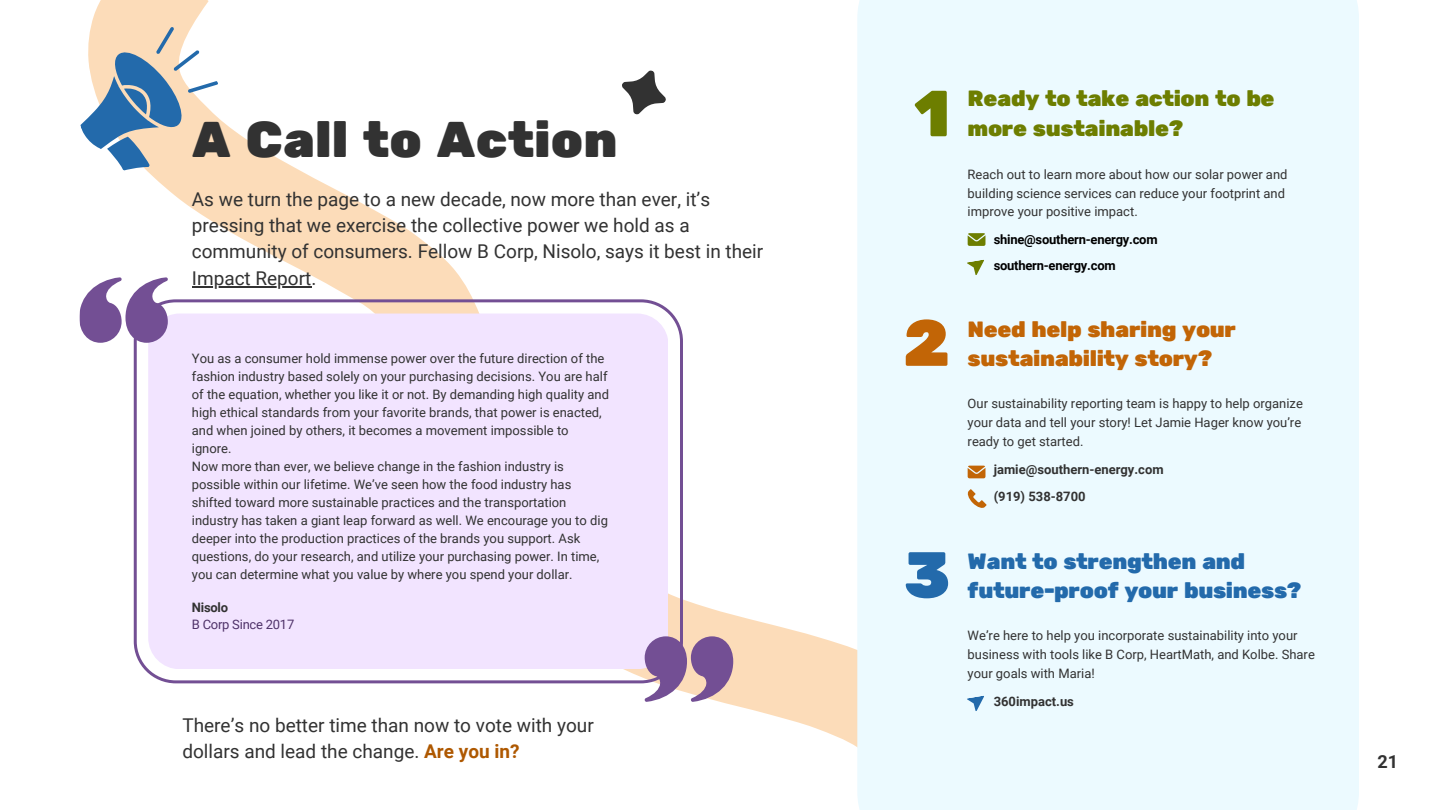
<style>
.page{position:relative;width:1440px;height:810px;background:#fff}
.page>*{position:absolute;margin:0;border:0;box-sizing:border-box;transform-origin:0 0}
.t1{font:65px "Rubik One";color:#6d7e00}
.t2{font:65px "Rubik One";color:#c26506}
.t3{font:65px "Rubik One";color:#236aab}
.t4{font:50px "Rubik One";color:#323232}
.t5{font:22px/29.2px "Rubik One";letter-spacing:-.02em;color:#236aab}
.t6{font:22px/29.2px "Rubik One";letter-spacing:-.02em;color:#c26506}
.t7{font:22px/29.2px "Rubik One";letter-spacing:-.02em;color:#6d7e00}
.t8{font:19px/26.2px "Roboto";color:#323232}
.t9{font:700 18px "Roboto";color:#323232}
.t10{font:13px/18px "Roboto";color:#323232}
.t11{font:700 13px/26.8px "Roboto";color:#323232}
.t12{font:700 13px/26.2px "Roboto";letter-spacing:-.02em;color:#000}
.t13{font:13px "Roboto";letter-spacing:-.02em;color:#4f3269}
.s1{font-weight:700;color:#ae5800}
</style>
<div class="page">
<svg style="left:93px;top:0;width:764px;height:747px"></svg>
<div style="left:857px;top:0;width:502px;height:810px;background:#ecfaff"></div>
<svg style="left:134px;top:299px;width:549px;height:384px"></svg>
<div style="left:148px;top:314px;width:520px;height:355px;background:#f2e4ff;border-radius:31px"></div>
<svg style="left:622px;top:70px;width:44px;height:45px"></svg>
<svg style="left:79px;top:277px;width:90px;height:66px"></svg>
<svg style="left:644px;top:636px;width:89px;height:66px;background:#a283a9"></svg>
<svg style="left:80px;top:19px;width:154px;height:162px"></svg>
<svg style="left:968px;top:233px;width:17px;height:13px"></svg>
<svg style="left:968px;top:466px;width:17px;height:12px"></svg>
<svg style="left:967px;top:259px;width:20px;height:18px"></svg>
<svg style="left:967px;top:696px;width:20px;height:17px"></svg>
<svg style="left:967px;top:489px;width:20px;height:20px"></svg>
<hr style="left:192px;top:286px;width:119px;height:2px;background:#323232">
<h2 class="t4" style="left:192px;top:110px;width:427px">A Call to Action</h2>
<h3 class="t8" style="left:192px;top:186px;width:573px">As we turn the page to a new decade, now more than ever, it’s pressing that we exercise the collective power we hold as a community of consumers. Fellow B Corp, Nisolo, says it best in their Impact Report.</h3>
<p class="t10" style="left:192px;top:349px;width:419px">You as a consumer hold immense power over the future direction of the fashion industry based solely on your purchasing decisions. You are half of the equation, whether you like it or not. By demanding high quality and high ethical standards from your favorite brands, that power is enacted, and when joined by others, it becomes a movement impossible to ignore.<br>Now more than ever, we believe change in the fashion industry is possible within our lifetime. We’ve seen how the food industry has shifted toward more sustainable practices and the transportation industry has taken a giant leap forward as well. We encourage you to dig deeper into the production practices of the brands you support. Ask questions, do your research, and utilize your purchasing power. In time, you can determine what you value by where you spend your dollar.</p>
<p class="t11" style="left:192px;top:594px;width:38px">Nisolo</p>
<p class="t13" style="left:192px;top:617px;width:104px">B Corp Since 2017</p>
<h3 class="t8" style="left:182px;top:712px;width:413px">There’s no better time than now to vote with your dollars and lead the change. <span class="s1">Are you in?</span></h3>
<h1 class="t1" style="left:914px;top:76px;width:38px">1</h1>
<h1 class="t2" style="left:903px;top:305px;width:50px">2</h1>
<h1 class="t3" style="left:903px;top:537px;width:51px">3</h1>
<h3 class="t7" style="left:968px;top:85px;width:309px">Ready to take action to be more sustainable?</h3>
<p class="t10" style="left:968px;top:165px;width:321px;line-height:18.8px">Reach out to learn more about how our solar power and building science services can reduce your footprint and improve your positive impact.</p>
<p class="t12" style="left:994px;top:226px;width:165px">shine@southern-energy.com southern-energy.com</p>
<h3 class="t6" style="left:968px;top:316px;width:270px">Need help sharing your sustainability story?</h3>
<p class="t10" style="left:968px;top:395px;width:337px;line-height:18.8px">Our sustainability reporting team is happy to help organize your data and tell your story! Let Jamie Hager know you’re ready to get started.</p>
<p class="t11" style="left:994px;top:456px;width:171px">jamie@southern-energy.com (919) 538-8700</p>
<h3 class="t5" style="left:968px;top:547px;width:335px">Want to strengthen and future-proof your business?</h3>
<p class="t10" style="left:968px;top:627px;width:349px;line-height:18.8px">We’re here to help you incorporate sustainability into your business with tools like B Corp, HeartMath, and Kolbe. Share your goals with Maria!</p>
<p class="t11" style="left:994px;top:688px;width:82px">360impact.us</p>
<h3 class="t9" style="left:1377px;top:751px;width:22px">21</h3>
</div>
